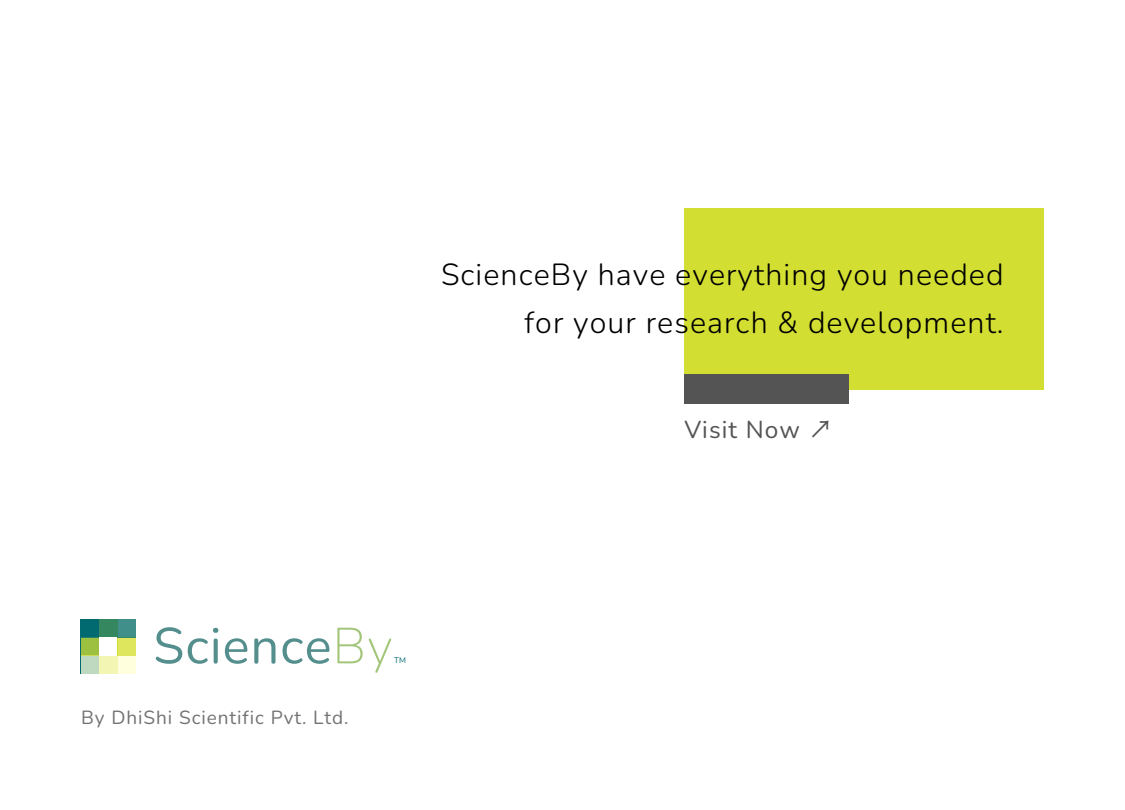
<style>
.page{position:relative;width:1125px;height:810px;background:#fff}
.page>*{position:absolute;margin:0;border:0;box-sizing:border-box;transform-origin:0 0}
.t1{font:50.6px "Nunito";letter-spacing:.02em;color:#548f8e}
.t2{font:300 30.5px/48.6px "Nunito";letter-spacing:.035em;color:#000;text-align:right}
.t3{font:24.4px "Nunito";letter-spacing:.045em;color:#545454}
.t4{font:19px "Nunito";letter-spacing:.05em;color:#737373}
.t5{font:8px "Nunito";color:#016a70}
.s1{font-family:"Noto Sans CJ Ksc"}
.s2{font-weight:200;color:#a2c579}
</style>
<div class="page">
<svg style="left:81px;top:656px;width:54px;height:18px"></svg>
<svg style="left:81px;top:638px;width:54px;height:18px"></svg>
<svg style="left:81px;top:620px;width:54px;height:18px"></svg>
<div style="left:99px;top:638px;width:18px;height:18px;background:#fff"></div>
<div style="left:684px;top:208px;width:360px;height:182px;background:#d2de32"></div>
<div style="left:684px;top:374px;width:165px;height:29px;background:#545454"></div>
<h4 class="t2" style="left:441px;top:250px;width:564px">ScienceBy have everything you needed for your research &amp; development.</h4>
<p class="t3" style="left:684px;top:414px;width:150px">Visit Now <span class="s1">↗</span></p>
<h2 class="t1" style="left:153px;top:612px;width:241px">Science<span class="s2">By</span></h2>
<p class="t5" style="left:394px;top:655px;width:13px">TM</p>
<h1 class="t4" style="left:81px;top:705px;width:269px">By DhiShi Scientific Pvt. Ltd.</h1>
</div>
